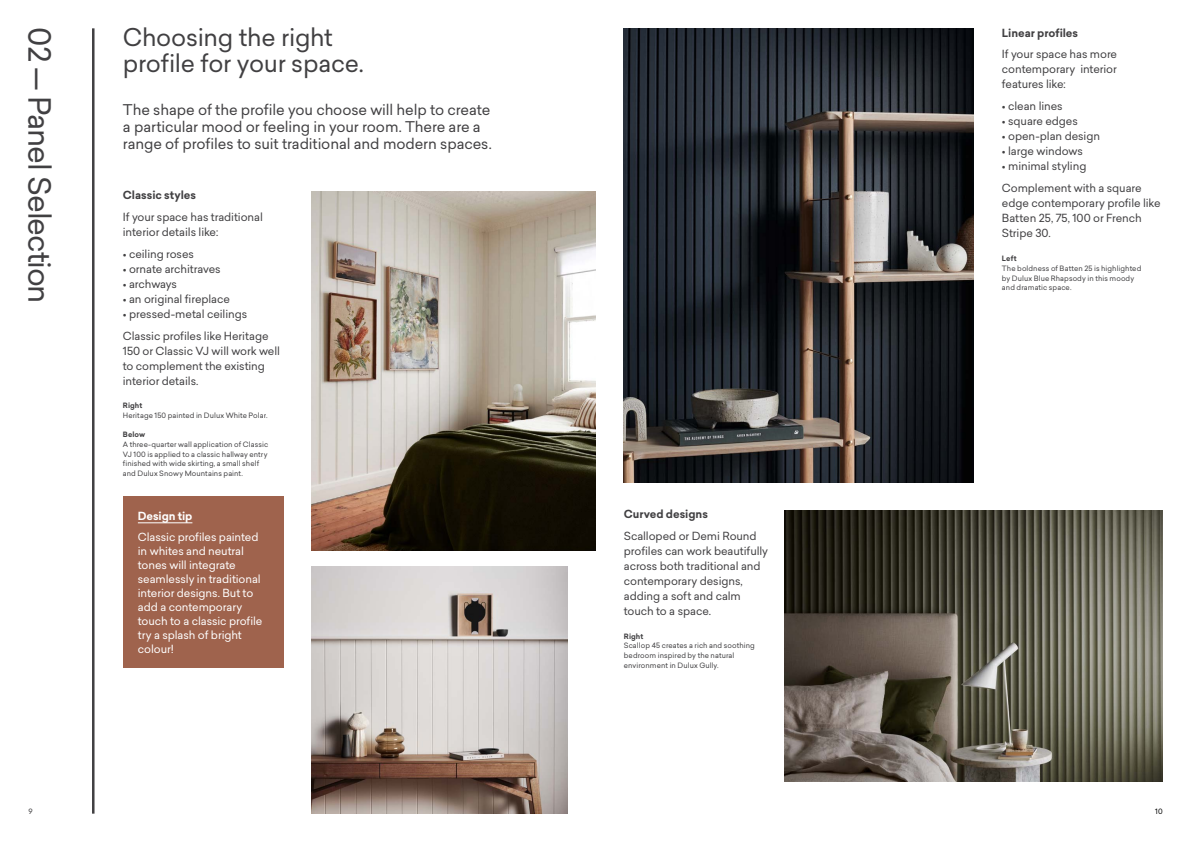
<style>
.page{position:relative;width:1191px;height:842px;background:#fff}
.page>*{position:absolute;margin:0;border:0;box-sizing:border-box;transform-origin:0 0}
.t1{font:30px "Sailec";letter-spacing:-.04em;color:#414042}
.t2{font:24px/26px "Sailec";letter-spacing:-.01em;color:#414042}
.t3{font:14.5px/17.4px "Sailec";letter-spacing:-.01em;color:#414042}
.t4{font:11px/15px "Sailec";letter-spacing:-.01em;color:#414042}
.t5{font:11px/14px "Sailec";letter-spacing:-.01em;color:#fff}
.t6{font:700 11px "Sailec";letter-spacing:-.005em;color:#414042}
.t7{font:700 11px "Sailec";letter-spacing:-.01em;color:#fff}
.t8{font:7.2px/9.7px "Sailec";letter-spacing:.01em;color:#414042}
.t9{font:700 7.2px "Sailec";letter-spacing:.01em;color:#414042}
.t10{font:7.2px "Sailec";color:#000}
</style>
<div class="page">
<img style="left:624px;top:28px;width:349px;height:454px">
<hr style="left:92px;top:28px;width:2px;height:786px;background:#414042">
<img style="left:312px;top:566px;width:255px;height:248px">
<img style="left:312px;top:191px;width:283px;height:360px">
<img style="left:784px;top:510px;width:378px;height:271px">
<div style="left:123px;top:496px;width:160px;height:172px;background:#9f634d"></div>
<hr style="left:138px;top:522px;width:54px;height:1px;background:#fff">
<h1 class="t1" style="left:60px;top:27px;width:278px;rotate:90deg">02 — Panel Selection</h1>
<h2 class="t2" style="left:123px;top:24px;width:242px">Choosing the right profile for your space.</h2>
<h3 class="t3" style="left:123px;top:100px;width:370px">The shape of the profile you choose will help to create a particular mood or feeling in your room. There are a range of profiles to suit traditional and modern spaces.</h3>
<p class="t6" style="left:123px;top:187px;width:75px">Classic styles</p>
<p class="t4" style="left:123px;top:209px;width:141px">If your space has traditional interior details like:</p>
<p class="t4" style="left:123px;top:246px;width:73px">• ceiling roses</p>
<p class="t4" style="left:123px;top:261px;width:99px">• ornate architraves</p>
<p class="t4" style="left:123px;top:276px;width:56px">• archways</p>
<p class="t4" style="left:123px;top:291px;width:109px">• an original fireplace</p>
<p class="t4" style="left:123px;top:303px;width:147px;line-height:21.8px">• pressed-metal ceilings<br>Classic profiles like Heritage</p>
<p class="t4" style="left:123px;top:343px;width:159px">150 or Classic VJ will work well to complement the existing interior details.</p>
<p class="t9" style="left:123px;top:400px;width:21px">Right</p>
<p class="t8" style="left:123px;top:410px;width:146px">Heritage 150 painted in Dulux White Polar.</p>
<p class="t9" style="left:123px;top:429px;width:24px">Below</p>
<p class="t8" style="left:123px;top:439px;width:147px">A three-quarter wall application of Classic VJ 100 is applied to a classic hallway entry finished with wide skirting, a small shelf and Dulux Snowy Mountains paint.</p>
<p class="t7" style="left:138px;top:508px;width:56px">Design tip</p>
<p class="t5" style="left:138px;top:529px;width:126px">Classic profiles painted in whites and neutral tones will integrate seamlessly in traditional interior designs. But to add a contemporary touch to a classic profile try a splash of bright colour!</p>
<p class="t6" style="left:624px;top:506px;width:86px">Curved designs</p>
<p class="t4" style="left:624px;top:528px;width:146px">Scalloped or Demi Round profiles can work beautifully across both traditional and contemporary designs, adding a soft and calm touch to a space.</p>
<p class="t9" style="left:624px;top:631px;width:21px">Right</p>
<p class="t8" style="left:624px;top:641px;width:132px">Scallop 45 creates a rich and soothing bedroom inspired by the natural environment in Dulux Gully.</p>
<p class="t6" style="left:1002px;top:25px;width:78px">Linear profiles</p>
<p class="t4" style="left:1002px;top:47px;width:117px;text-align:justify">If your space has more contemporary interior features like:</p>
<p class="t4" style="left:1002px;top:99px;width:62px">• clean lines</p>
<p class="t4" style="left:1002px;top:114px;width:77px">• square edges</p>
<p class="t4" style="left:1002px;top:129px;width:100px">• open-plan design</p>
<p class="t4" style="left:1002px;top:144px;width:83px">• large windows</p>
<p class="t4" style="left:1002px;top:155px;width:141px;line-height:21.8px">• minimal styling<br>Complement with a square</p>
<p class="t4" style="left:1002px;top:195px;width:160px">edge contemporary profile like<br>Batten 25, 75, 100 or French<br>Stripe 30.</p>
<p class="t9" style="left:1002px;top:254px;width:16px">Left</p>
<p class="t8" style="left:1002px;top:263px;width:141px">The boldness of Batten 25 is highlighted by Dulux Blue Rhapsody in this moody and dramatic space.</p>
<p class="t8" style="left:28px;top:806px;width:6px">9</p>
<p class="t10" style="left:1155px;top:806px;width:9px">10</p>
</div>
